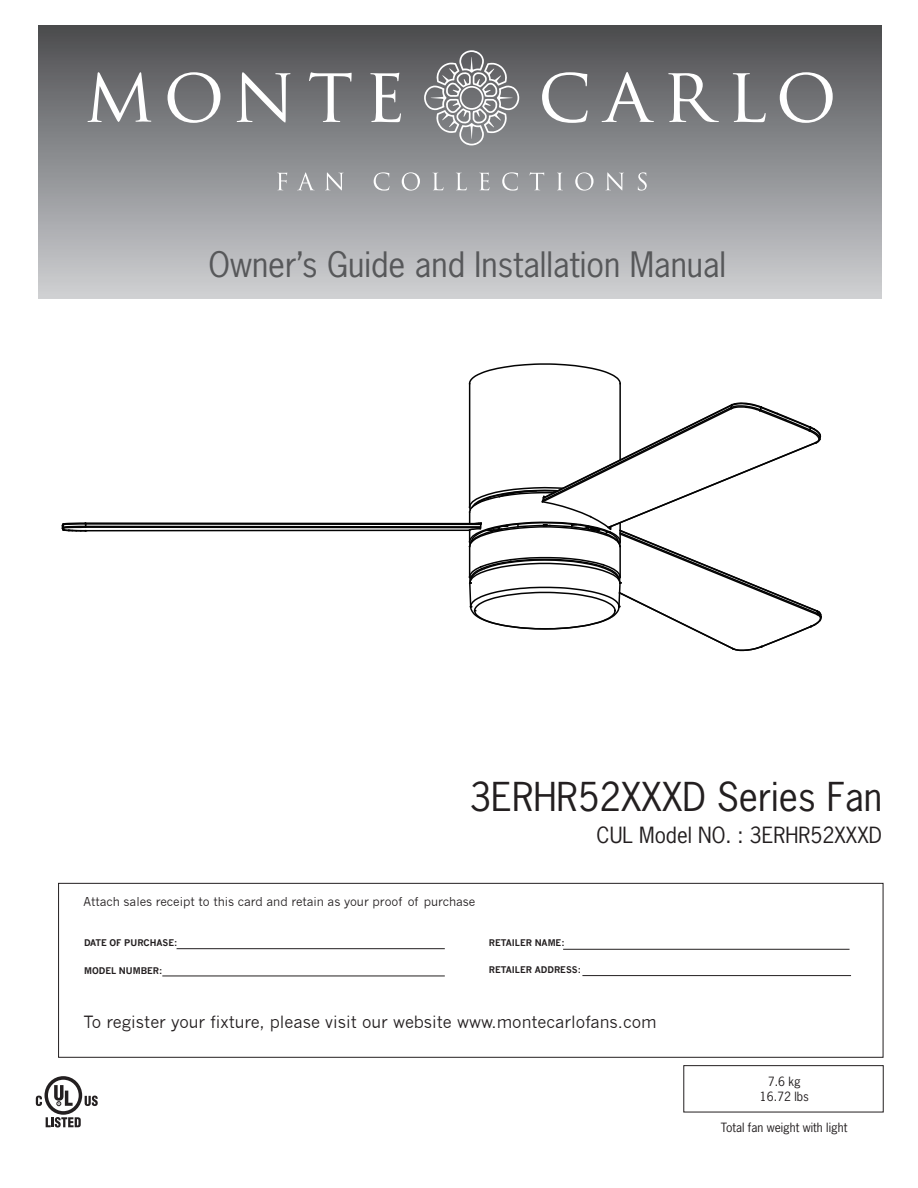
<style>
.page{position:relative;width:918px;height:1188px;background:#fff}
.page>*{position:absolute;margin:0;border:0;box-sizing:border-box;transform-origin:0 0}
.t1{font:37.5px "News Gothic Std";color:#231f20}
.t2{font:33px "News Gothic Std";color:#57585a}
.t3{font:21px "News Gothic Std";color:#231f20}
.t4{font:16.5px "News Gothic";color:#231f20}
.t5{font:12px "News Gothic";letter-spacing:-.005em;color:#231f20}
.t6{font:12px/14.4px "News Gothic Std";color:#231f20;text-align:center}
.t7{font:700 9px "News Gothic";letter-spacing:-.005em;color:#231f20}
</style>
<div class="page">
<hr style="left:177px;top:948px;width:268px;height:1px;background:#231f20">
<hr style="left:162px;top:976px;width:283px;height:1px;background:#231f20">
<hr style="left:563px;top:949px;width:287px;height:1px;background:#231f20">
<hr style="left:582px;top:975px;width:269px;height:1px;background:#231f20">
<div style="left:684px;top:1065px;width:199px;height:47px;border:1px solid #231f20"></div>
<div style="left:58px;top:883px;width:825px;height:174px;border:1px solid #231f20"></div>
<div style="left:38px;top:26px;width:844px;height:272px;background:linear-gradient(to bottom,#4d4d50,#cfd0d3)"></div>
<svg style="left:542px;top:72px;width:46px;height:51px"></svg>
<svg style="left:602px;top:72px;width:52px;height:50px"></svg>
<svg style="left:668px;top:73px;width:51px;height:49px"></svg>
<svg style="left:733px;top:73px;width:33px;height:49px"></svg>
<svg style="left:780px;top:72px;width:53px;height:51px"></svg>
<svg style="left:168px;top:72px;width:52px;height:51px"></svg>
<svg style="left:237px;top:72px;width:54px;height:50px"></svg>
<svg style="left:309px;top:72px;width:43px;height:50px"></svg>
<svg style="left:88px;top:72px;width:63px;height:50px"></svg>
<svg style="left:370px;top:73px;width:31px;height:49px"></svg>
<svg style="left:277px;top:173px;width:10px;height:17px"></svg>
<svg style="left:297px;top:172px;width:18px;height:18px"></svg>
<svg style="left:325px;top:172px;width:19px;height:18px"></svg>
<svg style="left:374px;top:172px;width:15px;height:19px"></svg>
<svg style="left:402px;top:172px;width:18px;height:19px"></svg>
<svg style="left:432px;top:173px;width:12px;height:17px"></svg>
<svg style="left:456px;top:173px;width:11px;height:17px"></svg>
<svg style="left:479px;top:173px;width:10px;height:17px"></svg>
<svg style="left:502px;top:172px;width:16px;height:19px"></svg>
<svg style="left:530px;top:172px;width:14px;height:18px"></svg>
<svg style="left:557px;top:173px;width:6px;height:17px"></svg>
<svg style="left:575px;top:172px;width:19px;height:19px"></svg>
<svg style="left:605px;top:172px;width:19px;height:18px"></svg>
<svg style="left:638px;top:172px;width:9px;height:19px"></svg>
<svg style="left:424px;top:50px;width:95px;height:95px;background:#8c8c8f"></svg>
<svg style="left:46px;top:1117px;width:35px;height:11px"></svg>
<svg style="left:85px;top:1096px;width:13px;height:10px"></svg>
<svg style="left:45px;top:1076px;width:37px;height:39px"></svg>
<div style="left:48px;top:1080px;width:31px;height:31px;background:#fff;border-radius:50%"></div>
<svg style="left:54px;top:1085px;width:19px;height:21px"></svg>
<svg style="left:36px;top:1096px;width:6px;height:10px"></svg>
<hr style="left:85px;top:530px;width:385px;height:1px;background:#030303">
<hr style="left:86px;top:526px;width:394px;height:2px;background:#030303">
<hr style="left:86px;top:523px;width:395px;height:2px;background:#030303">
<hr style="left:85px;top:522px;width:396px;height:2px;background:#030303">
<hr style="left:469px;top:384px;width:1px;height:123px;background:#030303">
<hr style="left:619px;top:384px;width:2px;height:76px;background:#030303">
<svg style="left:61px;top:522px;width:26px;height:10px"></svg>
<svg style="left:468px;top:363px;width:153px;height:22px"></svg>
<svg style="left:468px;top:402px;width:354px;height:250px"></svg>
<h2 class="t2" style="left:209px;top:243px;width:519px">Owner’s Guide and Installation Manual</h2>
<h1 class="t1" style="left:469px;top:773px;width:414px">3ERHR52XXXD Series Fan</h1>
<p class="t3" style="left:597px;top:821px;width:287px">CUL Model NO. : 3ERHR52XXXD</p>
<p class="t5" style="left:84px;top:894px;width:393px">Attach sales receipt to this card and retain as your proof of purchase</p>
<p class="t7" style="left:84px;top:938px;width:95px">DATE OF PURCHASE:</p>
<p class="t7" style="left:84px;top:965px;width:80px">MODEL NUMBER:</p>
<p class="t7" style="left:489px;top:938px;width:77px">RETAILER NAME:</p>
<p class="t7" style="left:489px;top:964px;width:94px">RETAILER ADDRESS:</p>
<p class="t4" style="left:84px;top:1013px;width:575px">To register your fixture, please visit our website www.montecarlofans.com</p>
<p class="t6" style="left:760px;top:1075px;width:51px">7.6 kg<br>16.72 lbs</p>
<p class="t6" style="left:721px;top:1121px;width:128px">Total fan weight with light</p>
</div>
